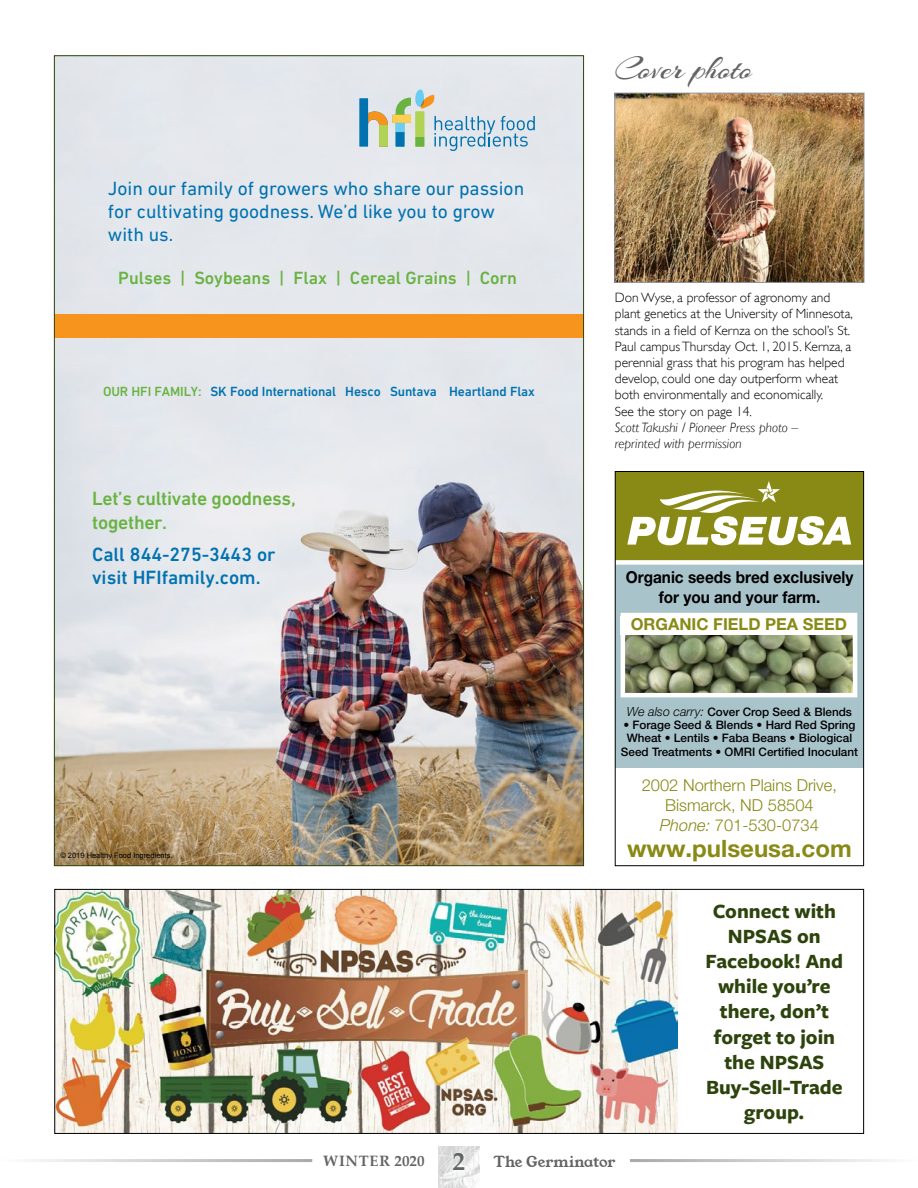
<style>
.page{position:relative;width:918px;height:1188px;background:#fff}
.page>*{position:absolute;margin:0;border:0;box-sizing:border-box;transform-origin:0 0}
.t1{font:33px "Arizonia";color:#636466}
.t2{font:700 24px "Helvetica Neue LT Pro";color:#898a16}
.t3{font:700 21px/25.2px "Freight Sans Pro";color:#2d430c;text-align:center}
.t4{font:19.5px/23.4px "DIN Next LT Pro";color:#0072b0}
.t5{font:500 19.5px/23.4px "DIN Next LT Pro";color:#0072b0}
.t6{font:500 19.5px/23.4px "DIN Next LT Pro";letter-spacing:-.015em;color:#69b342}
.t7{font:500 18px "DIN Next LT Pro";color:#69b342}
.t8{font:300 16.5px/19.8px "Helvetica Neue LT Pro";color:#898a16;text-align:center}
.t9{font:700 16.5px/19.8px "Helvetica Neue LT Pro";color:#000;text-align:center;scale:.93 1}
.t10{font:700 16.5px "Helvetica Neue LT Pro";color:#898a16}
.t11{font:15px "Young Serif";letter-spacing:-.01em;color:#636466}
.t12{font:300 13.5px/16.2px "Gill Sans";color:#000}
.t13{font:500 13.5px "DIN Next LT Pro";letter-spacing:-.01em;color:#0072b0}
.t14{font:italic 300 13.5px/16.2px "Gill Sans";color:#000}
.t15{font:500 11.7px/13.4px "Helvetica Neue LT Pro";color:#000;text-align:center}
.t16{font:7.5px "Arial";color:#000}
.s1{color:#69b342}
.s2{font-weight:300;font-style:italic;font-size:12.6px}
.s3{font-style:italic}
.s4{font-family:"Palatino Linotype";font-weight:700}
.s5{font-family:"Palatino Linotype";font-weight:700;font-size:25.5px;color:#fff}
</style>
<div class="page">
<img style="left:438px;top:1146px;width:42px;height:42px">
<hr style="left:0;top:1159px;width:312px;height:3px;background:#a7a9ac">
<hr style="left:630px;top:1159px;width:288px;height:3px;background:#a7a9ac">
<img style="left:56px;top:57px;width:526px;height:807px">
<svg style="left:359px;top:90px;width:176px;height:61px;background:#c0d2d1"></svg>
<div style="left:54px;top:314px;width:530px;height:24px;background:#f7941e"></div>
<img style="left:56px;top:891px;width:621px;height:241px">
<div style="left:54px;top:889px;width:810px;height:245px;border:1px solid #000"></div>
<div style="left:615px;top:472px;width:249px;height:284px;background:#898a16"></div>
<svg style="left:627px;top:481px;width:224px;height:64px"></svg>
<div style="left:615px;top:564px;width:249px;height:204px;background:#a9c3cb"></div>
<img style="left:626px;top:635px;width:226px;height:57px">
<div style="left:621px;top:613px;width:236px;height:84px;border:4px solid #fff"></div>
<div style="left:621px;top:616px;width:236px;height:19px;background:#fff"></div>
<div style="left:615px;top:560px;width:249px;height:5px;background:#fff"></div>
<div style="left:615px;top:471px;width:249px;height:395px;border:1px solid #000"></div>
<img style="left:617px;top:95px;width:245px;height:186px">
<div style="left:615px;top:93px;width:249px;height:190px;border:1px solid #939598"></div>
<h3 class="t4" style="left:108px;top:176px;width:418px">Join our family of growers who share our passion for cultivating goodness. We’d like you to grow with us.</h3>
<h3 class="t7" style="left:118px;top:267px;width:400px">Pulses | Soybeans | Flax | Cereal Grains | Corn</h3>
<p class="t13" style="left:103px;top:384px;width:433px"><span class="s1">OUR HFI FAMILY:</span> SK Food International Hesco Suntava Heartland Flax</p>
<h3 class="t6" style="left:92px;top:487px;width:205px">Let’s cultivate goodness, together.</h3>
<h3 class="t5" style="left:92px;top:543px;width:185px">Call 844-275-3443 or visit HFIfamily.com.</h3>
<p class="t16" style="left:60px;top:850px;width:114px">© 2019 Healthy Food Ingredients.</p>
<h1 class="t1" style="left:615px;top:48px;width:139px">Cover photo</h1>
<p class="t12" style="left:615px;top:290px;width:240px">Don Wyse, a professor of agronomy and plant genetics at the University of Minnesota, stands in a field of Kernza on the school’s St.<br>Paul campus Thursday Oct. 1, 2015. Kernza, a perennial grass that his program has helped develop, could one day outperform wheat both environmentally and economically.<br>See the story on page 14.</p>
<p class="t14" style="left:615px;top:419px;width:185px">Scott Takushi / Pioneer Press photo – reprinted with permission</p>
<p class="t9" style="left:626px;top:567px;width:246px">Organic seeds bred exclusively for you and your farm.</p>
<p class="t10" style="left:631px;top:614px;width:218px">ORGANIC FIELD PEA SEED</p>
<p class="t15" style="left:627px;top:705px;width:227px"><span class="s2">We also carry:</span> Cover Crop Seed &amp; Blends</p>
<p class="t15" style="left:621px;top:718px;width:239px">• Forage Seed &amp; Blends • Hard Red Spring<br>Wheat • Lentils • Faba Beans • Biological<br>Seed Treatments • OMRI Certified Inoculant</p>
<p class="t8" style="left:642px;top:775px;width:197px">2002 Northern Plains Drive,<br>Bismarck, ND 58504<br><span class="s3">Phone:</span> 701-530-0734</p>
<h2 class="t2" style="left:627px;top:834px;width:226px">www.pulseusa.com</h2>
<h3 class="t3" style="left:706px;top:897px;width:139px">Connect with<br>NPSAS on<br>Facebook! And while you’re there, don’t forget to join the NPSAS<br>Buy-Sell-Trade group.</h3>
<p class="t11" style="left:323px;top:1151px;width:294px"><span class="s4">WINTER 2020</span> <span class="s5">2</span> The Germinator</p>
</div>
